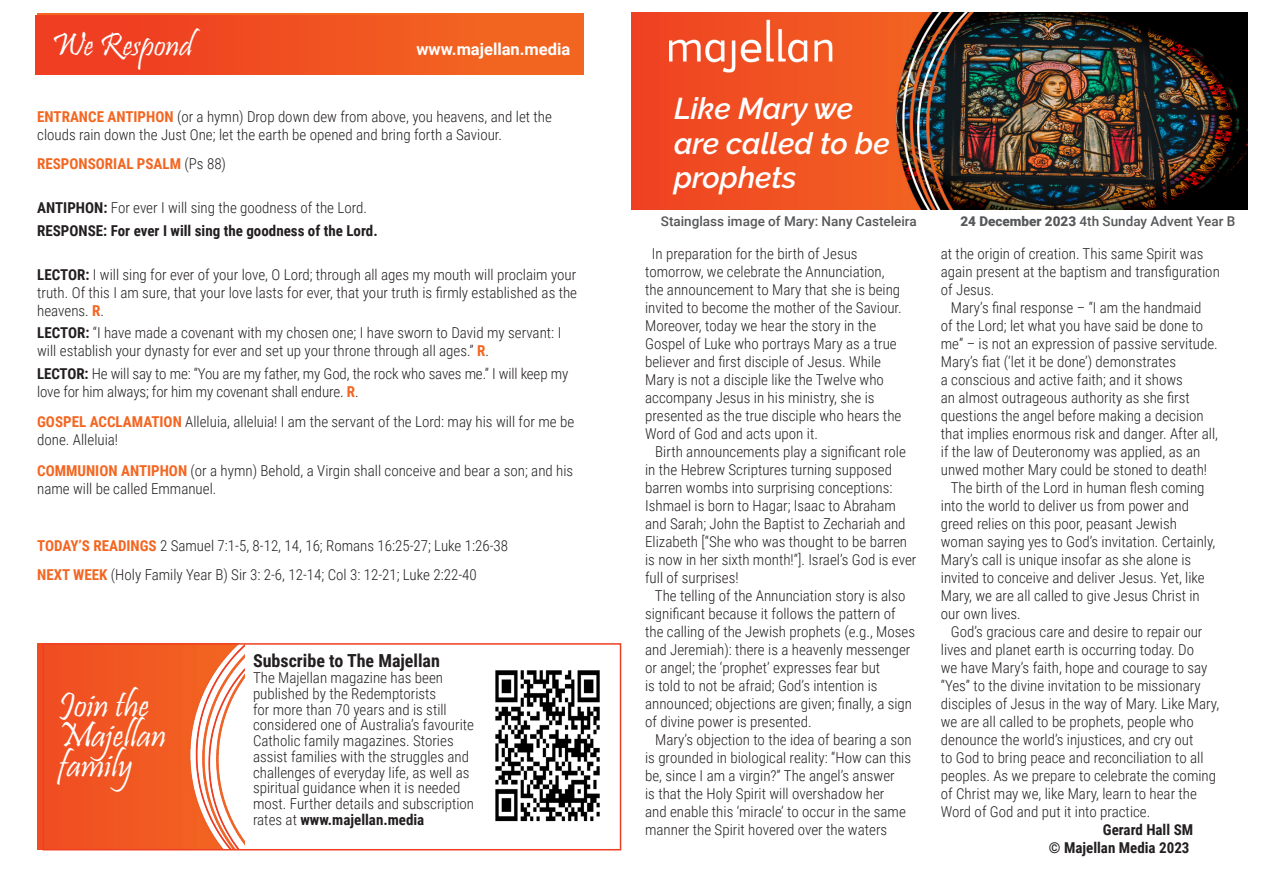
<style>
.page{position:relative;width:1263px;height:893px;background:#fff}
.page>*{position:absolute;margin:0;border:0;box-sizing:border-box;transform-origin:0 0}
.Advert_heading_white{font:36px/30px "Pristina";color:#fff}
.We_Respond_white_A4{font:33px "Pristina";color:#fff}
.Heading_white_A4_tem{font:italic 600 30px/34.5px "Raleway";color:#fff}
.Advert{font:700 18px "Roboto Condensed";color:#231f20}
.Website_white{font:700 16.5px "Roboto";color:#fff}
.Copyright_date{font:300 15px/18px "Roboto Condensed";color:#231f20}
.Body_1mm{font:300 15px/18px "Roboto Condensed";color:#231f20}
.Advert-2{font:300 15px/15.8px "Roboto Condensed";color:#231f20}
.Body_2_5mm{font:300 15px/18px "Roboto Condensed";color:#231f20}
.Body_3mm{font:300 15px/18px "Roboto Condensed";color:#231f20}
.Body_1mm_bold{font:700 15px "Roboto Condensed";color:#231f20}
.Copyright_date-2{font:700 15px "Roboto Condensed";color:#231f20}
.Body_2_5mm-2{font:700 15px "Roboto Condensed";color:#f36621}
.Date{font:500 13.5px "Roboto";color:#57585a}
.s1{font-weight:700;color:#f36621}
.s2{font-weight:300;color:#231f20}
.s3{font-weight:700}
.s4{font-weight:900}
</style>
<div class="page">
<img style="left:37px;top:643px;width:207px;height:206px">
<div style="left:37px;top:13px;width:547px;height:61px;background:#f36621"></div>
<div style="left:35px;top:15px;width:546px;height:59px;background:linear-gradient(to right,#ee3822,#f36a21)"></div>
<div style="left:43px;top:643px;width:578px;height:207px;border:2px solid #ef3e22"></div>
<img style="left:1027px;top:13px;width:220px;height:196px">
<img style="left:631px;top:13px;width:396px;height:196px">
<img style="left:670px;top:19px;width:180px;height:66px">
<img style="left:495px;top:670px;width:105px;height:152px">
<p class="We_Respond_white_A4" style="left:51px;top:27px;width:143px">We Respond</p>
<p class="Website_white" style="left:416px;top:38px;width:155px">www.majellan.media</p>
<p class="Body_2_5mm" style="left:37px;top:107px;width:516px"><span class="s1">ENTRANCE ANTIPHON</span> (or a hymn) Drop down dew from above, you heavens, and let the clouds rain down the Just One; let the earth be opened and bring forth a Saviour.</p>
<p class="Body_2_5mm-2" style="left:37px;top:153px;width:190px">RESPONSORIAL PSALM <span class="s2">(Ps 88)</span></p>
<p class="Body_1mm" style="left:37px;top:198px;width:331px"><span class="s3">ANTIPHON:</span> For ever I will sing the goodness of the Lord.</p>
<p class="Body_1mm_bold" style="left:37px;top:220px;width:342px">RESPONSE: For ever I will sing the goodness of the Lord.</p>
<p class="Body_1mm" style="left:37px;top:265px;width:541px;text-align:justify"><span class="s3">LECTOR:</span> I will sing for ever of your love, O Lord; through all ages my mouth will proclaim your truth. Of this I am sure, that your love lasts for ever, that your truth is firmly established as the heavens. <span class="s1">R</span>.</p>
<p class="Body_1mm" style="left:37px;top:323px;width:526px"><span class="s3">LECTOR:</span> “I have made a covenant with my chosen one; I have sworn to David my servant: I will establish your dynasty for ever and set up your throne through all ages.” <span class="s1">R</span>.</p>
<p class="Body_1mm" style="left:37px;top:364px;width:533px"><span class="s3">LECTOR:</span> He will say to me: “You are my father, my God, the rock who saves me.” I will keep my love for him always; for him my covenant shall endure. <span class="s1">R</span>.</p>
<p class="Body_3mm" style="left:37px;top:412px;width:538px"><span class="s1">GOSPEL ACCLAMATION</span> Alleluia, alleluia! I am the servant of the Lord: may his will for me be done. Alleluia!</p>
<p class="Body_3mm" style="left:37px;top:461px;width:538px"><span class="s1">COMMUNION ANTIPHON</span> (or a hymn) Behold, a Virgin shall conceive and bear a son; and his name will be called Emmanuel.</p>
<p class="Body_2_5mm" style="left:37px;top:537px;width:472px"><span class="s1">TODAY’S READINGS</span> 2 Samuel 7:1-5, 8-12, 14, 16; Romans 16:25-27; Luke 1:26-38</p>
<p class="Body_2_5mm" style="left:37px;top:565px;width:441px"><span class="s1">NEXT WEEK</span> (Holy Family Year B) Sir 3: 2-6, 12-14; Col 3: 12-21; Luke 2:22-40</p>
<p class="Advert_heading_white" style="left:58px;top:693px;width:109px">Join the<br>Majellan family</p>
<p class="Advert" style="left:253px;top:648px;width:188px">Subscribe to The Majellan</p>
<p class="Advert-2" style="left:253px;top:669px;width:223px">The Majellan magazine has been published by the Redemptorists<br>for more than 70 years and is still considered one of Australia’s favourite Catholic family magazines. Stories assist families with the struggles and challenges of everyday life, as well as spiritual guidance when it is needed most. Further details and subscription rates at <span class="s3">www.majellan.media</span></p>
<p class="Heading_white_A4_tem" style="left:674px;top:91px;width:217px">Like Mary we are called to be prophets</p>
<p class="Date" style="left:661px;top:211px;width:257px">Stainglass image of Mary: Nany Casteleira</p>
<p class="Date" style="left:960px;top:211px;width:276px"><span class="s4">24 December 2023</span> 4th Sunday Advent Year B</p>
<p class="Copyright_date" style="left:645px;top:244px;width:258px;text-indent:7px">In preparation for the birth of Jesus tomorrow, we celebrate the Annunciation, the announcement to Mary that she is being invited to become the mother of the Saviour.<br>Moreover, today we hear the story in the Gospel of Luke who portrays Mary as a true believer and first disciple of Jesus. While Mary is not a disciple like the Twelve who accompany Jesus in his ministry, she is presented as the true disciple who hears the Word of God and acts upon it.</p>
<p class="Copyright_date" style="left:645px;top:442px;width:273px;text-indent:10px">Birth announcements play a significant role in the Hebrew Scriptures turning supposed barren wombs into surprising conceptions:<br>Ishmael is born to Hagar; Isaac to Abraham and Sarah; John the Baptist to Zechariah and Elizabeth [“She who was thought to be barren is now in her sixth month!”]. Israel’s God is ever full of surprises!</p>
<p class="Copyright_date" style="left:645px;top:586px;width:271px;text-indent:10px">The telling of the Annunciation story is also significant because it follows the pattern of the calling of the Jewish prophets (e.g., Moses and Jeremiah): there is a heavenly messenger or angel; the ‘prophet’ expresses fear but<br>is told to not be afraid; God’s intention is announced; objections are given; finally, a sign of divine power is presented.</p>
<p class="Copyright_date" style="left:645px;top:730px;width:268px;text-indent:10px">Mary’s objection to the idea of bearing a son is grounded in biological reality: “How can this be, since I am a virgin?” The angel’s answer<br>is that the Holy Spirit will overshadow her<br>and enable this ‘miracle’ to occur in the same manner the Spirit hovered over the waters</p>
<p class="Copyright_date" style="left:941px;top:244px;width:280px">at the origin of creation. This same Spirit was again present at the baptism and transfiguration of Jesus.</p>
<p class="Copyright_date" style="left:941px;top:298px;width:279px;text-indent:10px">Mary’s final response – “I am the handmaid<br>of the Lord; let what you have said be done to me” – is not an expression of passive servitude.<br>Mary’s fiat (‘let it be done’) demonstrates<br>a conscious and active faith; and it shows<br>an almost outrageous authority as she first questions the angel before making a decision that implies enormous risk and danger. After all, if the law of Deuteronomy was applied, as an unwed mother Mary could be stoned to death!</p>
<p class="Copyright_date" style="left:941px;top:478px;width:276px;text-indent:10px">The birth of the Lord in human flesh coming into the world to deliver us from power and greed relies on this poor, peasant Jewish woman saying yes to God’s invitation. Certainly, Mary’s call is unique insofar as she alone is invited to conceive and deliver Jesus. Yet, like Mary, we are all called to give Jesus Christ in our own lives.</p>
<p class="Copyright_date" style="left:941px;top:622px;width:280px;text-indent:10px">God’s gracious care and desire to repair our lives and planet earth is occurring today. Do<br>we have Mary’s faith, hope and courage to say “Yes” to the divine invitation to be missionary disciples of Jesus in the way of Mary. Like Mary, we are all called to be prophets, people who denounce the world’s injustices, and cry out<br>to God to bring peace and reconciliation to all peoples. As we prepare to celebrate the coming of Christ may we, like Mary, learn to hear the Word of God and put it into practice.</p>
<p class="Copyright_date-2" style="left:1103px;top:819px;width:92px">Gerard Hall SM</p>
<p class="Copyright_date-2" style="left:1049px;top:837px;width:142px">© Majellan Media 2023</p>
</div>
